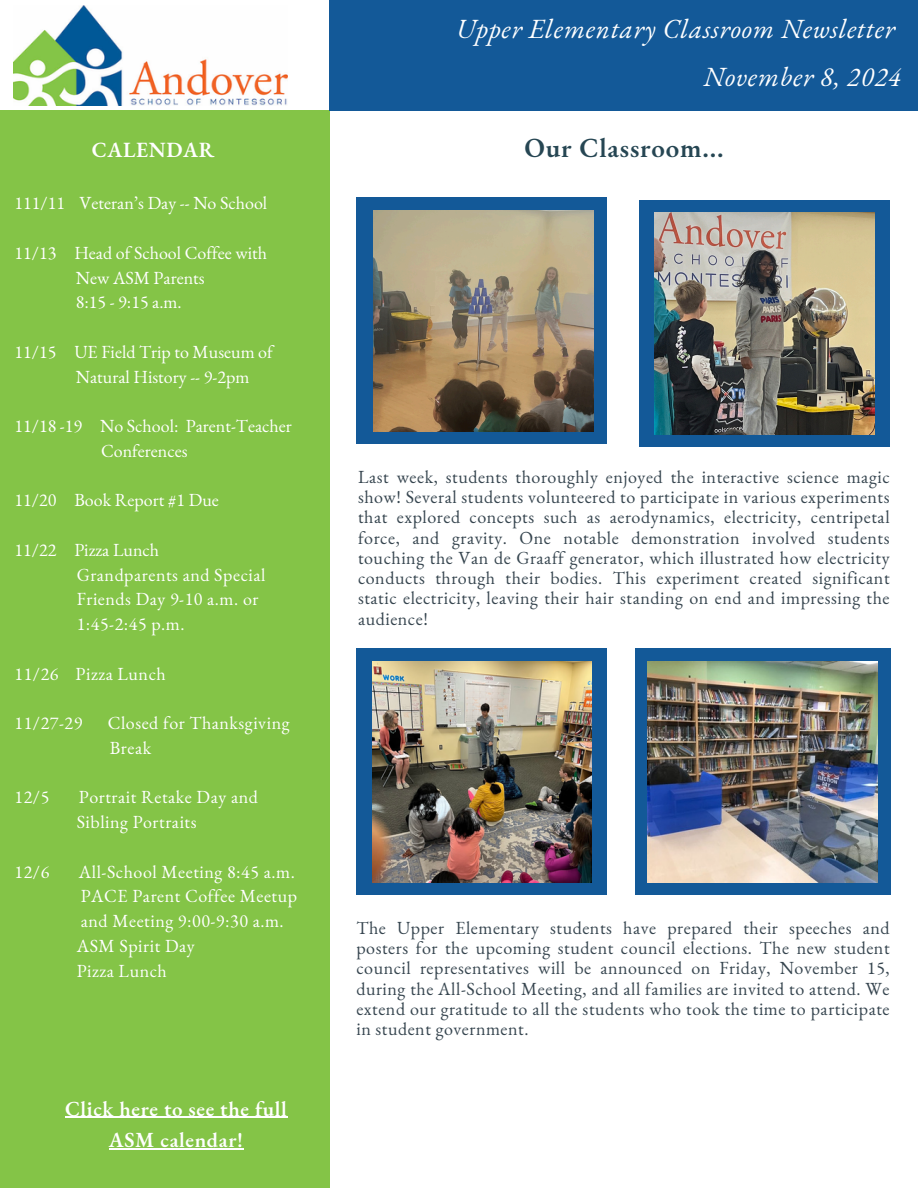
<style>
.page{position:relative;width:918px;height:1188px;background:#fff}
.page>*{position:absolute;margin:0;border:0;box-sizing:border-box;transform-origin:0 0}
.t1{font:italic 27px/48.3px "EB Garamond";letter-spacing:.03em;color:#fff;text-align:right}
.t2{font:600 27px "EB Garamond";letter-spacing:.03em;color:#264653}
.t3{font:600 21.15px "EB Garamond";letter-spacing:.03em;color:#fff}
.t4{font:600 21px/31.5px "EB Garamond";letter-spacing:.03em;color:#fff;text-align:center}
.t5{font:18px/20.2px "EB Garamond";letter-spacing:.03em;color:#36454f;text-align:justify}
.t6{font:18px "EB Garamond";letter-spacing:.03em;color:#fff}
.t7{font:18px "EB Garamond";color:#fff}
</style>
<div class="page">
<div style="left:0;top:111px;width:330px;height:1077px;background:#84c447"></div>
<img style="left:14px;top:5px;width:274px;height:100px">
<div style="left:330px;top:0;width:588px;height:111px;background:#135998"></div>
<div style="left:356px;top:198px;width:251px;height:246px;background:#135998"></div>
<img style="left:374px;top:210px;width:219px;height:222px">
<div style="left:639px;top:200px;width:251px;height:247px;background:#135998"></div>
<img style="left:655px;top:213px;width:219px;height:222px">
<div style="left:356px;top:649px;width:251px;height:246px;background:#135998"></div>
<div style="left:635px;top:649px;width:255px;height:246px;background:#135998"></div>
<img style="left:647px;top:661px;width:230px;height:222px">
<img style="left:372px;top:661px;width:220px;height:222px">
<hr style="left:65px;top:1117px;width:223px;height:1px;background:#fff">
<hr style="left:109px;top:1148px;width:135px;height:1px;background:#fff">
<p class="t1" style="left:457px;top:4px;width:446px">Upper Elementary Classroom Newsletter<br>November 8, 2024</p>
<h2 class="t3" style="left:92px;top:135px;width:124px">CALENDAR</h2>
<h3 class="t2" style="left:524px;top:130px;width:201px">Our Classroom...</h3>
<p class="t7" style="left:15px;top:191px;width:254px">111/11 Veteran’s Day -- No School</p>
<p class="t7" style="left:15px;top:241px;width:254px">11/13 Head of School Coffee with</p>
<p class="t7" style="left:76px;top:265px;width:130px">New ASM Parents</p>
<p class="t6" style="left:76px;top:290px;width:107px">8:15 - 9:15 a.m.</p>
<p class="t7" style="left:15px;top:340px;width:260px">11/15 UE Field Trip to Museum of</p>
<p class="t7" style="left:76px;top:364px;width:175px">Natural History -- 9-2pm</p>
<p class="t7" style="left:15px;top:414px;width:279px">11/18 -19 No School: Parent-Teacher</p>
<p class="t7" style="left:101px;top:439px;width:88px">Conferences</p>
<p class="t7" style="left:15px;top:488px;width:206px">11/20 Book Report #1 Due</p>
<p class="t7" style="left:15px;top:538px;width:146px">11/22 Pizza Lunch</p>
<p class="t6" style="left:77px;top:562px;width:190px">Grandparents and Special</p>
<p class="t6" style="left:77px;top:587px;width:183px">Friends Day 9-10 a.m. or</p>
<p class="t6" style="left:77px;top:612px;width:109px">1:45-2:45 p.m.</p>
<p class="t6" style="left:15px;top:661px;width:153px">11/26 Pizza Lunch</p>
<p class="t6" style="left:15px;top:711px;width:69px">11/27-29</p>
<p class="t6" style="left:108px;top:711px;width:183px">Closed for Thanksgiving</p>
<p class="t6" style="left:110px;top:736px;width:43px">Break</p>
<p class="t6" style="left:15px;top:785px;width:36px">12/5</p>
<p class="t6" style="left:79px;top:785px;width:181px">Portrait Retake Day and</p>
<p class="t6" style="left:77px;top:810px;width:121px">Sibling Portraits</p>
<p class="t6" style="left:15px;top:859px;width:36px">12/6</p>
<p class="t6" style="left:79px;top:859px;width:218px">All-School Meeting 8:45 a.m.</p>
<p class="t6" style="left:81px;top:884px;width:218px">PACE Parent Coffee Meetup</p>
<p class="t6" style="left:81px;top:909px;width:204px">and Meeting 9:00-9:30 a.m.</p>
<p class="t6" style="left:77px;top:934px;width:120px">ASM Spirit Day</p>
<h4 class="t6" style="left:77px;top:958px;width:92px">Pizza Lunch</h4>
<p class="t4" style="left:65px;top:1092px;width:223px">Click here to see the full<br>ASM calendar!</p>
<p class="t5" style="left:358px;top:466px;width:533px">Last week, students thoroughly enjoyed the interactive science magic show! Several students volunteered to participate in various experiments that explored concepts such as aerodynamics, electricity, centripetal force, and gravity. One notable demonstration involved students touching the Van de Graaff generator, which illustrated how electricity conducts through their bodies. This experiment created significant static electricity, leaving their hair standing on end and impressing the audience!</p>
<p class="t5" style="left:356px;top:917px;width:535px">The Upper Elementary students have prepared their speeches and posters for the upcoming student council elections. The new student council representatives will be announced on Friday, November 15, during the All-School Meeting, and all families are invited to attend. We extend our gratitude to all the students who took the time to participate in student government.</p>
</div>
